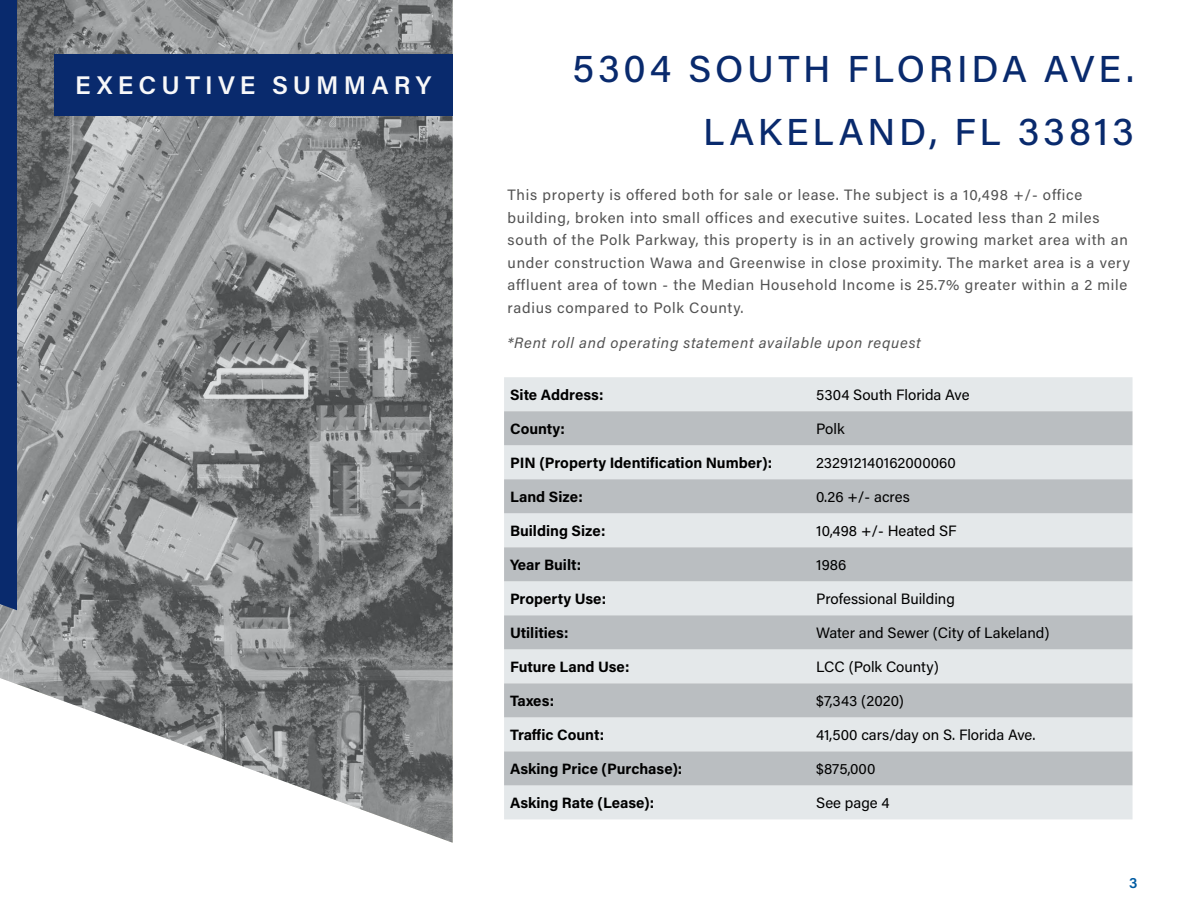
<style>
.page{position:relative;width:1188px;height:918px;background:#fff}
.page>*{position:absolute;margin:0;border:0;box-sizing:border-box;transform-origin:0 0}
.t1{font:500 37.5px/63.4px "Acumin Pro";letter-spacing:.1em;color:#092a6d;text-align:right}
.t2{font:600 25.5px "Acumin Pro";letter-spacing:.205em;color:#f8f8f9}
.t3{font:15px/22.5px "Acumin Pro";letter-spacing:.05em;color:#525252}
.t4{font:15px "Acumin Pro";color:#000}
.t5{font:700 15px "Acumin Pro";color:#000}
.t6{font:italic 15px "Acumin Pro";letter-spacing:.05em;color:#525252}
.t7{font:600 15px "Acumin Pro";color:#005ba2}
</style>
<div class="page">
<img style="left:0;top:0;width:453px;height:843px">
<div style="left:0;top:0;width:17px;height:610px;background:#092a6d"></div>
<div style="left:54px;top:54px;width:399px;height:61px;background:#092a6d"></div>
<div style="left:504px;top:377px;width:629px;height:442px;background:#e4e8ea"></div>
<svg style="left:504px;top:411px;width:629px;height:374px;background:#cdd1d3"></svg>
<h2 class="t2" style="left:75px;top:67px;width:358px">EXECUTIVE SUMMARY</h2>
<h1 class="t1" style="left:573px;top:35px;width:563px">5304 SOUTH FLORIDA AVE.<br>LAKELAND, FL 33813</h1>
<p class="t3" style="left:508px;top:183px;width:624px">This property is offered both for sale or lease. The subject is a 10,498 +/- office building, broken into small offices and executive suites. Located less than 2 miles south of the Polk Parkway, this property is in an actively growing market area with an under construction Wawa and Greenwise in close proximity. The market area is a very affluent area of town - the Median Household Income is 25.7% greater within a 2 mile radius compared to Polk County.</p>
<p class="t6" style="left:508px;top:333px;width:415px">*Rent roll and operating statement available upon request</p>
<p class="t5" style="left:510px;top:384px;width:95px">Site Address:</p>
<p class="t4" style="left:816px;top:384px;width:155px">5304 South Florida Ave</p>
<p class="t5" style="left:510px;top:418px;width:56px">County:</p>
<p class="t4" style="left:816px;top:418px;width:30px">Polk</p>
<p class="t5" style="left:510px;top:452px;width:264px">PIN (Property Identification Number):</p>
<p class="t4" style="left:816px;top:452px;width:141px">232912140162000060</p>
<p class="t5" style="left:510px;top:486px;width:74px">Land Size:</p>
<p class="t4" style="left:816px;top:486px;width:95px">0.26 +/- acres</p>
<p class="t5" style="left:510px;top:520px;width:97px">Building Size:</p>
<p class="t4" style="left:816px;top:520px;width:142px">10,498 +/- Heated SF</p>
<p class="t5" style="left:510px;top:554px;width:73px">Year Built:</p>
<p class="t4" style="left:816px;top:554px;width:32px">1986</p>
<p class="t5" style="left:510px;top:588px;width:98px">Property Use:</p>
<p class="t4" style="left:816px;top:588px;width:140px">Professional Building</p>
<p class="t5" style="left:510px;top:622px;width:60px">Utilities:</p>
<p class="t4" style="left:816px;top:622px;width:235px">Water and Sewer (City of Lakeland)</p>
<p class="t5" style="left:510px;top:656px;width:121px">Future Land Use:</p>
<p class="t4" style="left:816px;top:656px;width:124px">LCC (Polk County)</p>
<p class="t5" style="left:510px;top:690px;width:46px">Taxes:</p>
<p class="t4" style="left:816px;top:690px;width:89px">$7,343 (2020)</p>
<p class="t5" style="left:510px;top:724px;width:96px">Traffic Count:</p>
<p class="t4" style="left:816px;top:724px;width:221px">41,500 cars/day on S. Florida Ave.</p>
<p class="t5" style="left:510px;top:758px;width:174px">Asking Price (Purchase):</p>
<p class="t4" style="left:816px;top:758px;width:61px">$875,000</p>
<p class="t5" style="left:510px;top:792px;width:146px">Asking Rate (Lease):</p>
<p class="t4" style="left:816px;top:792px;width:75px">See page 4</p>
<p class="t7" style="left:1129px;top:872px;width:10px">3</p>
</div>
